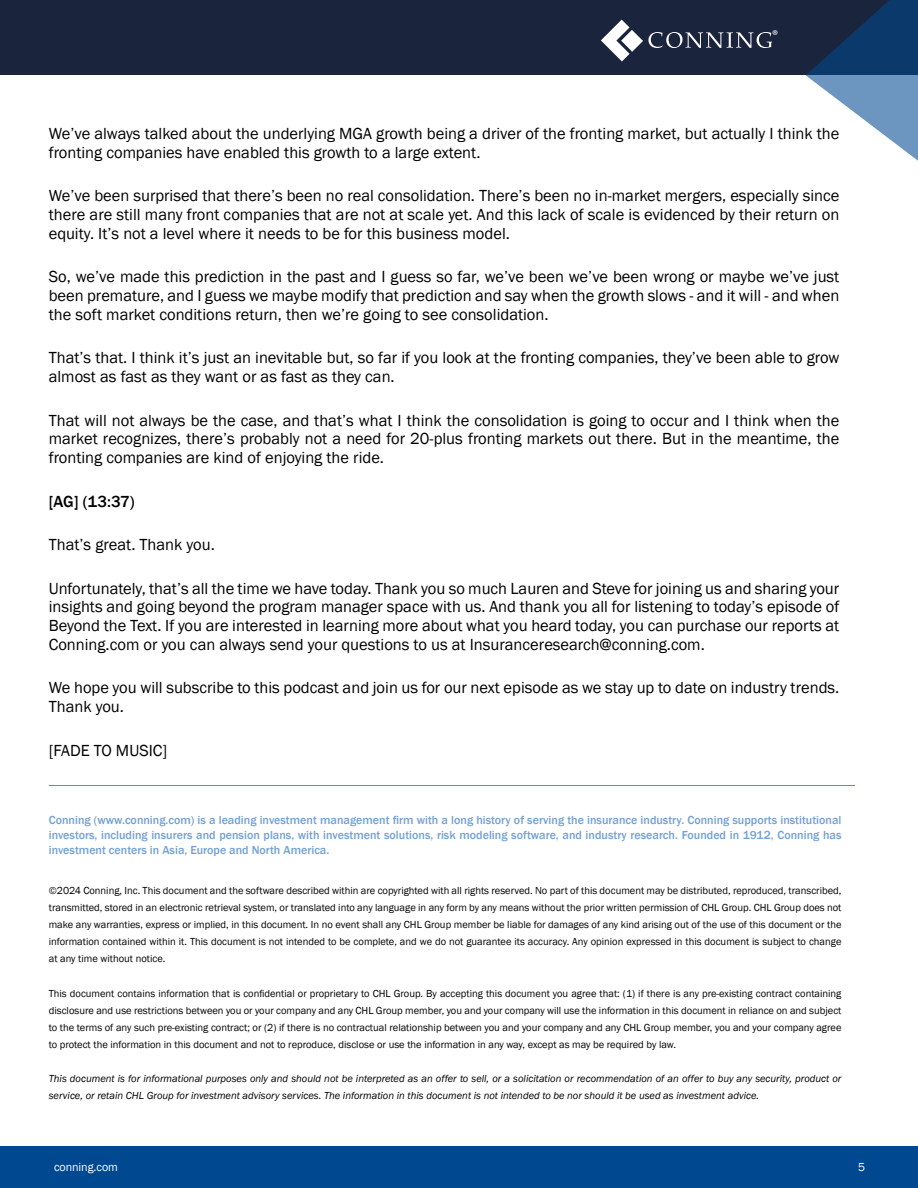
<style>
.page{position:relative;width:918px;height:1188px;background:#fff}
.page>*{position:absolute;margin:0;border:0;box-sizing:border-box;transform-origin:0 0}
.t1{font:16.5px/18.8px "Franklin Gothic";color:#000;text-align:justify}
.t2{font:500 16.5px "Franklin Gothic";color:#000}
.t3{font:14.4px "Myriad Pro";color:#fff}
.t4{font:500 12px/15px "Franklin Gothic";color:#73a1d6;text-align:justify}
.t5{font:12px "Franklin Gothic";letter-spacing:-.005em;color:#fff}
.t6{font:10.5px/17.1px "Franklin Gothic";color:#000;text-align:justify}
.t7{font:italic 10.5px/17.1px "Franklin Gothic";color:#000}
</style>
<div class="page">
<div style="left:0;top:0;width:918px;height:75px;background:#1b243d"></div>
<div style="left:0;top:1147px;width:918px;height:41px;background:#004990"></div>
<svg style="left:601px;top:20px;width:171px;height:41px"></svg>
<svg style="left:806px;top:0;width:112px;height:161px"></svg>
<hr style="left:49px;top:785px;width:806px;height:1px;background:#5091cd">
<p class="t3" style="left:772px;top:26px;width:8px">®</p>
<p class="t1" style="left:49px;top:125px;width:792px">We’ve always talked about the underlying MGA growth being a driver of the fronting market, but actually I think the fronting companies have enabled this growth to a large extent.</p>
<p class="t1" style="left:49px;top:187px;width:792px">We’ve been surprised that there’s been no real consolidation. There’s been no in-market mergers, especially since there are still many front companies that are not at scale yet. And this lack of scale is evidenced by their return on equity. It’s not a level where it needs to be for this business model.</p>
<p class="t1" style="left:49px;top:268px;width:792px">So, we’ve made this prediction in the past and I guess so far, we’ve been we’ve been wrong or maybe we’ve just been premature, and I guess we maybe modify that prediction and say when the growth slows - and it will - and when the soft market conditions return, then we’re going to see consolidation.</p>
<p class="t1" style="left:49px;top:349px;width:792px">That’s that. I think it’s just an inevitable but, so far if you look at the fronting companies, they’ve been able to grow almost as fast as they want or as fast as they can.</p>
<p class="t1" style="left:49px;top:411px;width:792px">That will not always be the case, and that’s what I think the consolidation is going to occur and I think when the market recognizes, there’s probably not a need for 20-plus fronting markets out there. But in the meantime, the fronting companies are kind of enjoying the ride.</p>
<p class="t2" style="left:49px;top:491px;width:87px">[AG] (13:37)</p>
<p class="t1" style="left:49px;top:536px;width:168px">That’s great. Thank you.</p>
<p class="t1" style="left:49px;top:579px;width:792px">Unfortunately, that’s all the time we have today. Thank you so much Lauren and Steve for joining us and sharing your insights and going beyond the program manager space with us. And thank you all for listening to today’s episode of Beyond the Text. If you are interested in learning more about what you heard today, you can purchase our reports at Conning.com or you can always send your questions to us at Insuranceresearch@conning.com.</p>
<p class="t1" style="left:49px;top:679px;width:792px">We hope you will subscribe to this podcast and join us for our next episode as we stay up to date on industry trends.<br>Thank you.</p>
<p class="t1" style="left:49px;top:741px;width:120px">[FADE TO MUSIC]</p>
<p class="t4" style="left:49px;top:813px;width:794px">Conning (www.conning.com) is a leading investment management firm with a long history of serving the insurance industry. Conning supports institutional investors, including insurers and pension plans, with investment solutions, risk modeling software, and industry research. Founded in 1912, Conning has investment centers in Asia, Europe and North America.</p>
<p class="t6" style="left:49px;top:882px;width:794px">©2024 Conning, Inc. This document and the software described within are copyrighted with all rights reserved. No part of this document may be distributed, reproduced, transcribed, transmitted, stored in an electronic retrieval system, or translated into any language in any form by any means without the prior written permission of CHL Group. CHL Group does not make any warranties, express or implied, in this document. In no event shall any CHL Group member be liable for damages of any kind arising out of the use of this document or the information contained within it. This document is not intended to be complete, and we do not guarantee its accuracy. Any opinion expressed in this document is subject to change at any time without notice.</p>
<p class="t6" style="left:49px;top:985px;width:794px">This document contains information that is confidential or proprietary to CHL Group. By accepting this document you agree that: (1) if there is any pre-existing contract containing disclosure and use restrictions between you or your company and any CHL Group member, you and your company will use the information in this document in reliance on and subject to the terms of any such pre-existing contract; or (2) if there is no contractual relationship between you and your company and any CHL Group member, you and your company agree to protect the information in this document and not to reproduce, disclose or use the information in any way, except as may be required by law.</p>
<p class="t7" style="left:49px;top:1070px;width:794px">This document is for informational purposes only and should not be interpreted as an offer to sell, or a solicitation or recommendation of an offer to buy any security, product or service, or retain CHL Group for investment advisory services. The information in this document is not intended to be nor should it be used as investment advice.</p>
<p class="t5" style="left:54px;top:1159px;width:65px">conning.com</p>
<p class="t5" style="left:858px;top:1159px;width:9px">5</p>
</div>
